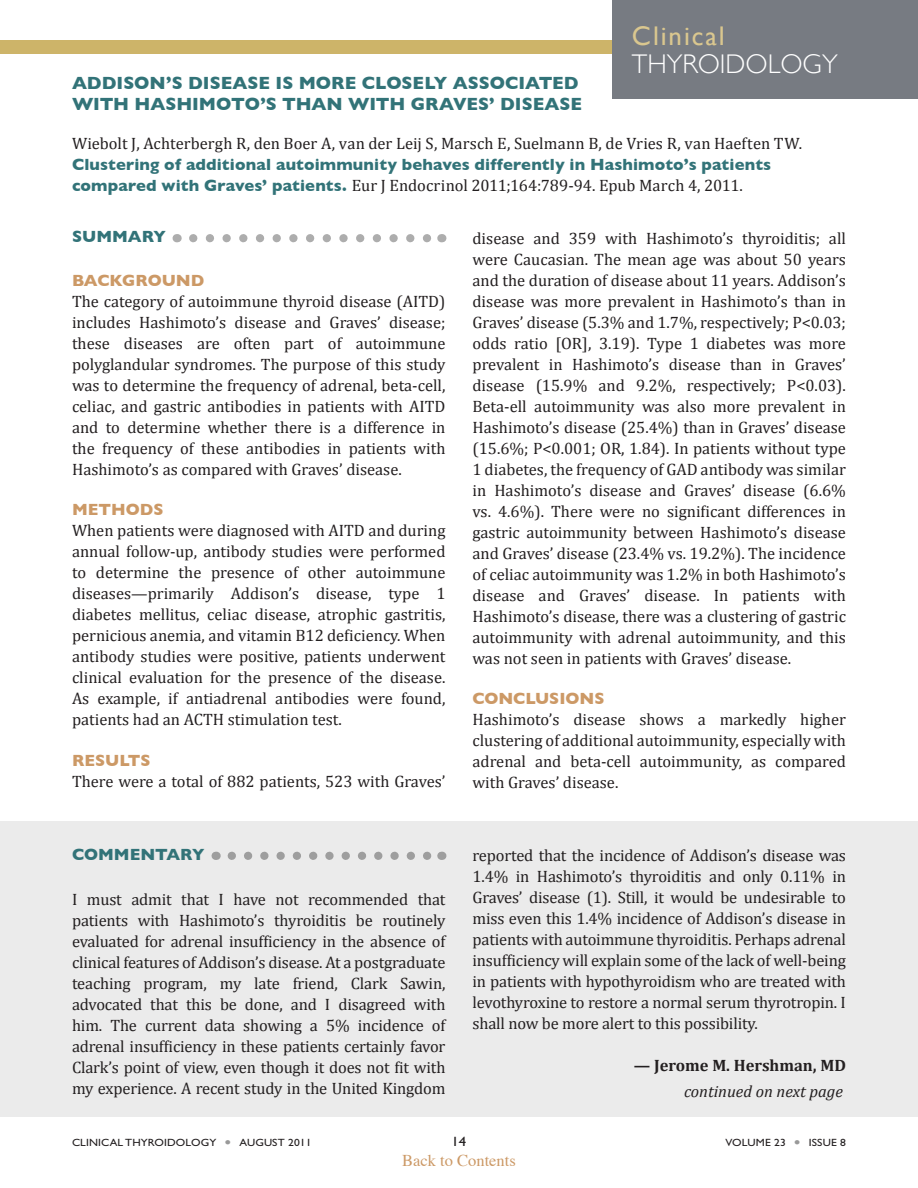
<style>
.page{position:relative;width:918px;height:1188px;background:#fff}
.page>*{position:absolute;margin:0;border:0;box-sizing:border-box;transform-origin:0 0}
.t1{font:300 27px/28.5px "Gill Sans";color:#fff}
.Topic_Header{font:700 18px/21.6px "Gill Sans";color:#327378}
.body_summary{font:16.5px/21px "Cambria";color:#231f20;text-align:justify}
.Full_reference{font:16.5px/21px "Cambria";color:#231f20}
.Body_Head_2{font:700 16.5px "Gill Sans";color:#c96}
.commentary_name{font:700 16.5px "Cambria";color:#231f20}
.body_summary-2{font:italic 16.5px "Cambria";color:#231f20}
.t2{font:16.5px "Times";color:#c96}
.Commentary{font:700 16.5px "Gill Sans";color:#327378}
.summary{font:700 16.5px "Gill Sans";color:#327378}
.t3{font:13.5px "Gill Sans Std";color:#231f20;scale:1.1 1}
.t4{font:10.5px "Gill Sans Std";letter-spacing:.01em;color:#231f20;scale:1.1 1}
.s1{font-weight:400;color:#dac78f}
.s2{font-family:"Gill Sans";font-weight:700;color:#327378}
.s3{color:#999}
</style>
<div class="page">
<div style="left:0;top:822px;width:918px;height:295px;background:#ebebeb"></div>
<svg style="left:193px;top:234px;width:238px;height:8px"></svg>
<div style="left:0;top:40px;width:846px;height:14px;background:#cdb469"></div>
<div style="left:612px;top:0;width:306px;height:99px;background:#777b82"></div>
<svg style="left:232px;top:852px;width:200px;height:8px"></svg>
<p class="t1" style="left:632px;top:21px;width:207px"><span class="s1">Clinical<br></span>THYROIDOLOGY</p>
<p class="Topic_Header" style="left:72px;top:72px;width:512px">ADDISON’S DISEASE IS MORE CLOSELY ASSOCIATED<br>WITH HASHIMOTO’S THAN WITH GRAVES’ DISEASE</p>
<p class="Full_reference" style="left:72px;top:133px;width:732px">Wiebolt J, Achterbergh R, den Boer A, van der Leij S, Marsch E, Suelmann B, de Vries R, van Haeften TW.<br><span class="s2">Clustering of additional autoimmunity behaves differently in Hashimoto’s patients compared with Graves’ patients.</span> Eur J Endocrinol 2011;164:789-94. Epub March 4, 2011.</p>
<p class="summary" style="left:72px;top:227px;width:95px">SUMMARY</p>
<p class="Body_Head_2" style="left:72px;top:271px;width:134px">BACKGROUND</p>
<p class="body_summary" style="left:72px;top:291px;width:375px">The category of autoimmune thyroid disease (AITD) includes Hashimoto’s disease and Graves’ disease; these diseases are often part of autoimmune polyglandular syndromes. The purpose of this study was to determine the frequency of adrenal, beta-cell, celiac, and gastric antibodies in patients with AITD and to determine whether there is a difference in the frequency of these antibodies in patients with Hashimoto’s as compared with Graves’ disease.</p>
<p class="Body_Head_2" style="left:72px;top:500px;width:93px">METHODS</p>
<p class="body_summary" style="left:72px;top:520px;width:375px">When patients were diagnosed with AITD and during annual follow-up, antibody studies were performed to determine the presence of other autoimmune diseases—primarily Addison’s disease, type 1 diabetes mellitus, celiac disease, atrophic gastritis, pernicious anemia, and vitamin B12 deficiency. When antibody studies were positive, patients underwent clinical evaluation for the presence of the disease.<br>As example, if antiadrenal antibodies were found, patients had an ACTH stimulation test.</p>
<p class="Body_Head_2" style="left:72px;top:751px;width:80px">RESULTS</p>
<p class="body_summary" style="left:72px;top:771px;width:375px">There were a total of 882 patients, 523 with Graves’</p>
<p class="Commentary" style="left:72px;top:845px;width:134px">COMMENTARY</p>
<p class="body_summary" style="left:72px;top:889px;width:375px">I must admit that I have not recommended that patients with Hashimoto’s thyroiditis be routinely evaluated for adrenal insufficiency in the absence of clinical features of Addison’s disease. At a postgraduate teaching program, my late friend, Clark Sawin, advocated that this be done, and I disagreed with him. The current data showing a 5% incidence of adrenal insufficiency in these patients certainly favor Clark’s point of view, even though it does not fit with my experience. A recent study in the United Kingdom</p>
<p class="body_summary" style="left:472px;top:228px;width:375px">disease and 359 with Hashimoto’s thyroiditis; all were Caucasian. The mean age was about 50 years and the duration of disease about 11 years. Addison’s disease was more prevalent in Hashimoto’s than in Graves’ disease (5.3% and 1.7%, respectively; P&lt;0.03; odds ratio [OR], 3.19). Type 1 diabetes was more prevalent in Hashimoto’s disease than in Graves’ disease (15.9% and 9.2%, respectively; P&lt;0.03).<br>Beta-ell autoimmunity was also more prevalent in Hashimoto’s disease (25.4%) than in Graves’ disease (15.6%; P&lt;0.001; OR, 1.84). In patients without type 1 diabetes, the frequency of GAD antibody was similar in Hashimoto’s disease and Graves’ disease (6.6% vs. 4.6%). There were no significant differences in gastric autoimmunity between Hashimoto’s disease and Graves’ disease (23.4% vs. 19.2%). The incidence of celiac autoimmunity was 1.2% in both Hashimoto’s disease and Graves’ disease. In patients with Hashimoto’s disease, there was a clustering of gastric autoimmunity with adrenal autoimmunity, and this was not seen in patients with Graves’ disease.</p>
<p class="Body_Head_2" style="left:472px;top:689px;width:133px">CONCLUSIONS</p>
<p class="body_summary" style="left:472px;top:709px;width:375px">Hashimoto’s disease shows a markedly higher clustering of additional autoimmunity, especially with adrenal and beta-cell autoimmunity, as compared with Graves’ disease.</p>
<p class="body_summary" style="left:472px;top:845px;width:375px">reported that the incidence of Addison’s disease was 1.4% in Hashimoto’s thyroiditis and only 0.11% in Graves’ disease (1). Still, it would be undesirable to miss even this 1.4% incidence of Addison’s disease in patients with autoimmune thyroiditis. Perhaps adrenal insufficiency will explain some of the lack of well-being in patients with hypothyroidism who are treated with levothyroxine to restore a normal serum thyrotropin. I shall now be more alert to this possibility.</p>
<p class="commentary_name" style="left:634px;top:1056px;width:214px">— Jerome M. Hershman, MD</p>
<p class="body_summary-2" style="left:684px;top:1082px;width:160px">continued on next page</p>
<p class="t4" style="left:72px;top:1137px;width:219px">CLINICAL THYROIDOLOGY <span class="s3">●</span> AUGUST 2011</p>
<p class="t3" style="left:451px;top:1134px;width:15px">14</p>
<p class="t4" style="left:726px;top:1137px;width:111px">VOLUME 23 <span class="s3">●</span> ISSUE 8</p>
<p class="t2" style="left:402px;top:1145px;width:115px">Back to Contents</p>
</div>
